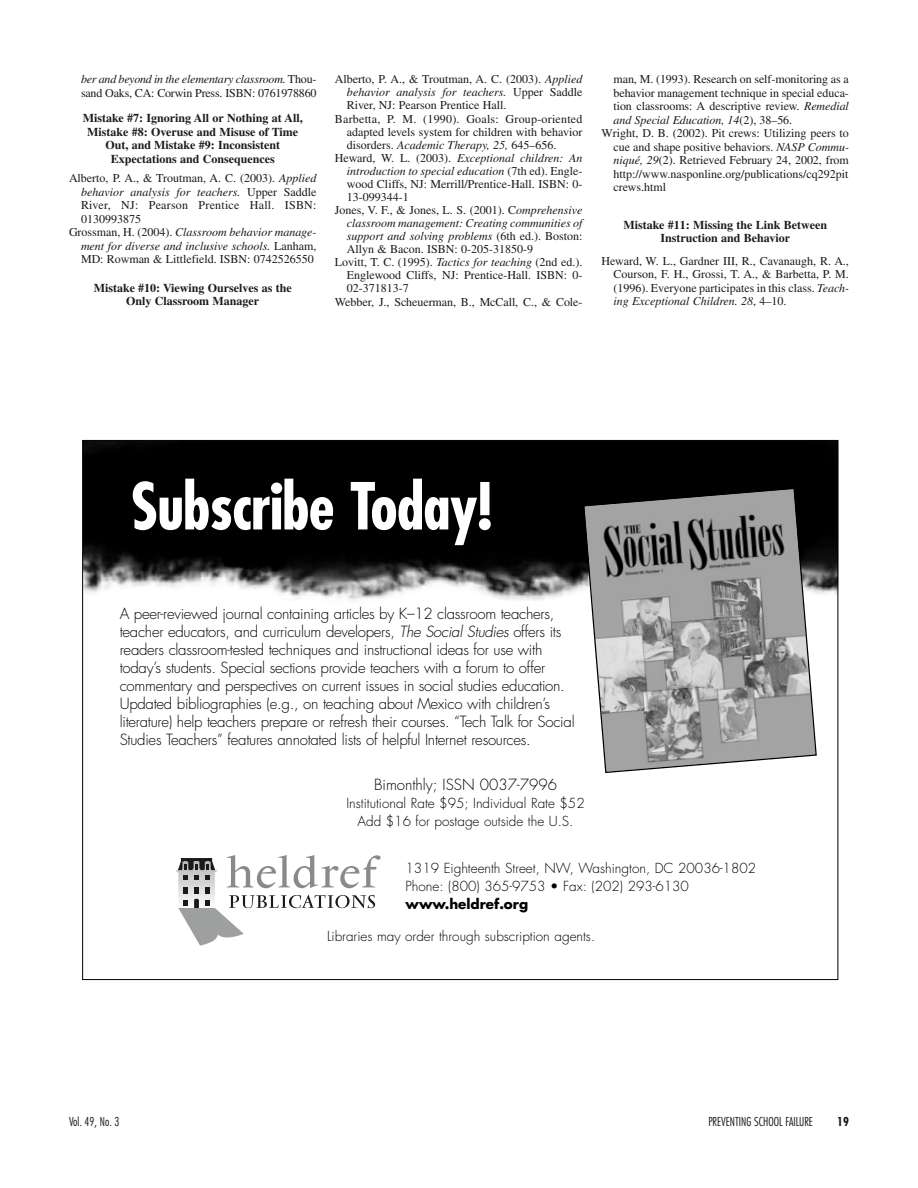
<style>
.page{position:relative;width:918px;height:1188px;background:#fff}
.page>*{position:absolute;margin:0;border:0;box-sizing:border-box;transform-origin:0 0}
.t1{font:700 condensed 63px "Futura";letter-spacing:-.015em;color:#fff}
.t2{font:300 15px/18px "Futura";letter-spacing:-.02em;color:#000}
.t3{font:300 15px "Futura";color:#000}
.t4{font:300 13.5px/18px "Futura";color:#000;text-align:center}
.t5{font:700 13.5px "Futura";color:#000}
.t6{font:12px/13.5px "Times";color:#1a1a1a}
.t7{font:italic 12px "Times";color:#1a1a1a}
.t8{font:700 12px/13.5px "Times";color:#1a1a1a;text-align:center}
.t9{font:12px "Times";letter-spacing:.02em;color:#1a1a1a}
.t10{font:300 condensed 12px "Futura";color:#1a1a1a}
.t11{font:700 condensed 12px "Futura";color:#1a1a1a}
.s1{font-style:italic}
.s2{font-style:normal}
</style>
<div class="page">
<img style="left:84px;top:442px;width:752px;height:159px">
<svg style="left:582px;top:487px;width:236px;height:287px;background:#979797"></svg>
<svg style="left:176px;top:855px;width:205px;height:91px"></svg>
<p class="t6" style="left:81px;top:74px;width:237px"><span class="s1">ber and beyond in the elementary classroom.</span> Thou&shy;sand Oaks, CA: Corwin Press. ISBN: 0761978860</p>
<p class="t8" style="left:83px;top:113px;width:221px">Mistake #7: Ignoring All or Nothing at All, Mistake #8: Overuse and Misuse of Time Out, and Mistake #9: Inconsistent Expectations and Consequences</p>
<p class="t6" style="left:69px;top:173px;width:249px">Alberto, P. A., &amp; Troutman, A. C. (2003). <span class="s1">Applied</span></p>
<p class="t7" style="left:81px;top:187px;width:237px">behavior analysis for teachers. <span class="s2">Upper Saddle</span></p>
<p class="t9" style="left:81px;top:201px;width:237px">River, NJ: Pearson Prentice Hall. ISBN:</p>
<p class="t6" style="left:81px;top:213px;width:61px">0130993875</p>
<p class="t7" style="left:69px;top:228px;width:249px"><span class="s2">Grossman, H. (2004).</span> Classroom behavior manage-</p>
<p class="t7" style="left:81px;top:241px;width:237px">ment for diverse and inclusive schools. <span class="s2">Lanham,</span></p>
<p class="t6" style="left:81px;top:254px;width:234px">MD: Rowman &amp; Littlefield. ISBN: 0742526550</p>
<p class="t8" style="left:94px;top:282px;width:199px">Mistake #10: Viewing Ourselves as the<br>Only Classroom Manager</p>
<p class="t6" style="left:335px;top:74px;width:249px">Alberto, P. A., &amp; Troutman, A. C. (2003). <span class="s1">Applied</span></p>
<p class="t7" style="left:347px;top:88px;width:237px">behavior analysis for teachers. <span class="s2">Upper Saddle</span></p>
<p class="t6" style="left:347px;top:100px;width:161px">River, NJ: Pearson Prentice Hall.</p>
<p class="t9" style="left:335px;top:114px;width:249px">Barbetta, P. M. (1990). Goals: Group-oriented</p>
<p class="t6" style="left:347px;top:126px;width:237px">adapted levels system for children with behavior</p>
<p class="t7" style="left:347px;top:140px;width:211px"><span class="s2">disorders.</span> Academic Therapy, 25, <span class="s2">645–656.</span></p>
<p class="t7" style="left:335px;top:153px;width:249px"><span class="s2">Heward, W. L. (2003).</span> Exceptional children: An</p>
<p class="t7" style="left:347px;top:166px;width:237px">introduction to special education <span class="s2">(7th ed). Engle-</span></p>
<p class="t6" style="left:347px;top:178px;width:237px">wood Cliffs, NJ: Merrill/Prentice-Hall. ISBN: 0-</p>
<p class="t6" style="left:347px;top:191px;width:63px">13-099344-1</p>
<p class="t6" style="left:335px;top:204px;width:249px">Jones, V. F., &amp; Jones, L. S. (2001). C<span class="s1">omprehensive</span></p>
<p class="t7" style="left:347px;top:219px;width:237px">classroom management: Creating communities of</p>
<p class="t7" style="left:347px;top:232px;width:237px">support and solving problems <span class="s2">(6th ed.). Boston:</span></p>
<p class="t6" style="left:347px;top:243px;width:188px">Allyn &amp; Bacon. ISBN: 0-205-31850-9</p>
<p class="t6" style="left:335px;top:256px;width:249px">Lovitt, T. C. (1995). <span class="s1">Tactics for teaching</span> (2nd ed.).</p>
<p class="t6" style="left:347px;top:269px;width:237px">Englewood Cliffs, NJ: Prentice-Hall. ISBN: 0-</p>
<p class="t6" style="left:347px;top:283px;width:63px">02-371813-7</p>
<p class="t6" style="left:335px;top:296px;width:249px">Webber, J., Scheuerman, B., McCall, C., &amp; Cole-</p>
<p class="t6" style="left:613px;top:74px;width:237px">man, M. (1993). Research on self-monitoring as a</p>
<p class="t6" style="left:613px;top:87px;width:237px">behavior management technique in special educa-</p>
<p class="t6" style="left:613px;top:101px;width:237px">tion classrooms: A descriptive review. <span class="s1">Remedial</span></p>
<p class="t7" style="left:613px;top:115px;width:180px">and Special Education, 14<span class="s2">(2), 38–56.</span></p>
<p class="t6" style="left:601px;top:128px;width:249px">Wright, D. B. (2002). Pit crews: Utilizing peers to</p>
<p class="t6" style="left:613px;top:141px;width:237px">cue and shape positive behaviors. <span class="s1">NASP Commu-</span></p>
<p class="t6" style="left:613px;top:155px;width:237px"><span class="s1">niqué, 29</span>(2). Retrieved February 24, 2002, from</p>
<p class="t6" style="left:613px;top:168px;width:236px">http://www.nasponline.org/publications/cq292pit</p>
<p class="t6" style="left:613px;top:182px;width:54px">crews.html</p>
<p class="t8" style="left:623px;top:219px;width:205px">Mistake #11: Missing the Link Between<br>Instruction and Behavior</p>
<p class="t6" style="left:614px;top:255px;width:237px;text-align:justify;text-indent:-12px">Heward, W. L., Gardner III, R., Cavanaugh, R. A., Courson, F. H., Grossi, T. A., &amp; Barbetta, P. M. (1996). Everyone participates in this class. <span class="s1">Teach&shy;ing Exceptional Children. 28</span>, 4–10.</p>
<h1 class="t1" style="left:131px;top:479px;width:363px">Subscribe Today!</h1>
<p class="t2" style="left:120px;top:606px;width:456px">A peer-reviewed journal containing articles by K–12 classroom teachers, teacher educators, and curriculum developers, <span class="s1">The Social Studies</span> offers its readers classroom-tested techniques and instructional ideas for use with today’s students. Special sections provide teachers with a forum to offer commentary and perspectives on current issues in social studies education.<br>Updated bibliographies (e.g., on teaching about Mexico with children’s literature) help teachers prepare or refresh their courses. “Tech Talk for Social Studies Teachers” features annotated lists of helpful Internet resources.</p>
<p class="t3" style="left:374px;top:778px;width:184px">Bimonthly; ISSN 0037-7996</p>
<p class="t4" style="left:346px;top:795px;width:240px">Institutional Rate $95; Individual Rate $52<br>Add $16 for postage outside the U.S.</p>
<p class="t4" style="left:406px;top:860px;width:352px;text-align:left">1319 Eighteenth Street, NW, Washington, DC 20036-1802<br>Phone: (800) 365-9753 • Fax: (202) 293-6130</p>
<p class="t5" style="left:406px;top:897px;width:124px">www.heldref.org</p>
<p class="t4" style="left:327px;top:929px;width:270px">Libraries may order through subscription agents.</p>
<p class="t10" style="left:69px;top:1116px;width:52px">Vol. 49, No. 3</p>
<p class="t10" style="left:708px;top:1116px;width:106px">PREVENTING SCHOOL FAILURE</p>
<p class="t11" style="left:837px;top:1116px;width:13px">19</p>
</div>
